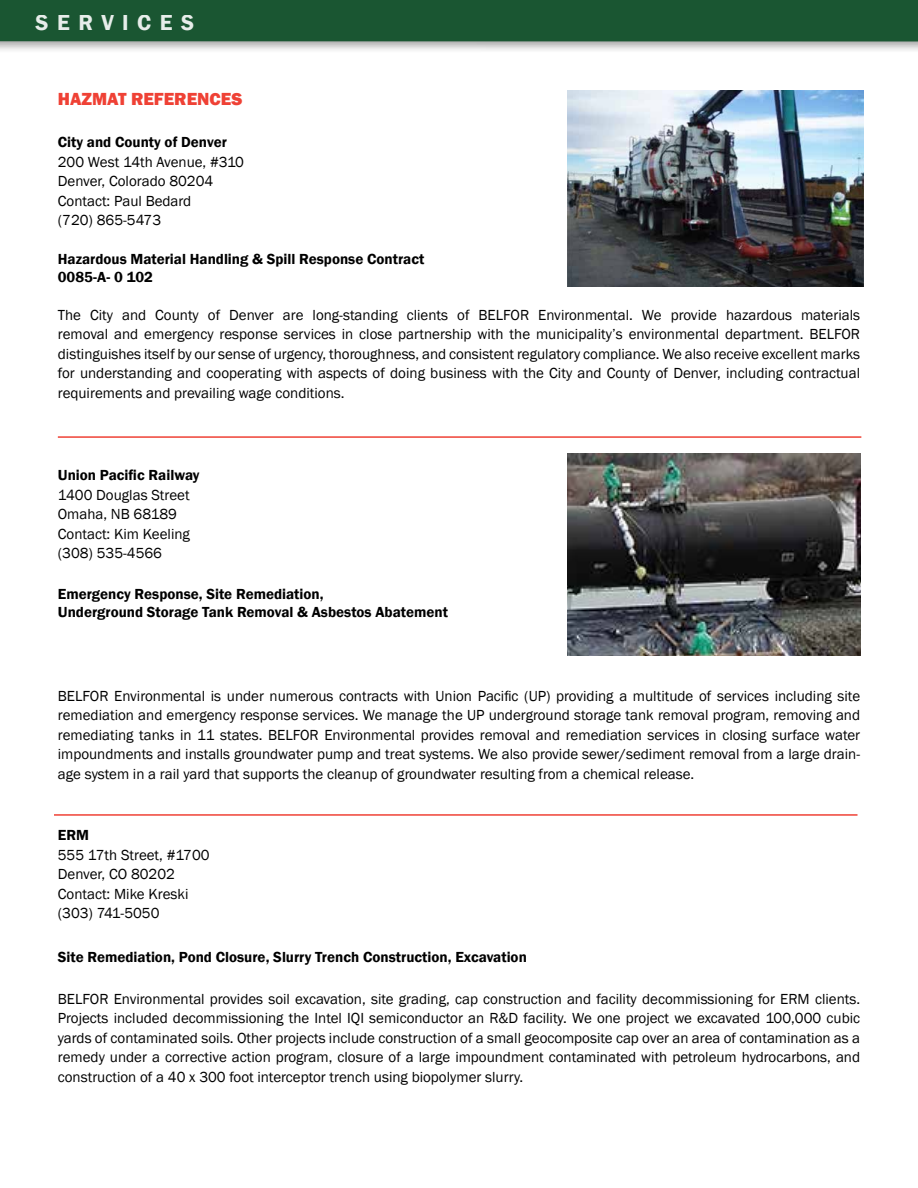
<style>
.page{position:relative;width:918px;height:1188px;background:#fff}
.page>*{position:absolute;margin:0;border:0;box-sizing:border-box;transform-origin:0 0}
.t1{font:600 22.5px "Franklin Gothic";letter-spacing:.375em;color:#fff}
.t2{font:800 18px "Franklin Gothic";color:#ef4135}
.t3{font:15px/19.5px "Franklin Gothic";color:#000}
.t4{font:600 15px/18px "Franklin Gothic";color:#000}
</style>
<div class="page">
<div style="left:0;top:0;width:918px;height:54px;background:#000;opacity:.4"></div>
<div style="left:0;top:0;width:918px;height:41px;background:#1a5632"></div>
<img style="left:568px;top:91px;width:295px;height:196px">
<hr style="left:58px;top:436px;width:803px;height:2px;background:#ef4135">
<img style="left:568px;top:454px;width:292px;height:202px">
<hr style="left:54px;top:814px;width:804px;height:2px;background:#ef4135">
<h1 class="t1" style="left:36px;top:9px;width:160px">SERVICES</h1>
<p class="t2" style="left:58px;top:88px;width:186px">HAZMAT REFERENCES</p>
<p class="t4" style="left:58px;top:134px;width:171px">City and County of Denver</p>
<p class="t3" style="left:58px;top:153px;width:188px">200 West 14th Avenue, #310<br>Denver, Colorado 80204<br>Contact: Paul Bedard<br>(720) 865-5473</p>
<p class="t4" style="left:58px;top:251px;width:368px">Hazardous Material Handling &amp; Spill Response Contract<br>0085-A- 0 102</p>
<p class="t3" style="left:58px;top:306px;width:804px;text-align:justify">The City and County of Denver are long-standing clients of BELFOR Environmental. We provide hazardous materials removal and emergency response services in close partnership with the municipality’s environmental department. BELFOR distinguishes itself by our sense of urgency, thoroughness, and consistent regulatory compliance. We also receive excellent marks for understanding and cooperating with aspects of doing business with the City and County of Denver, including contractual requirements and prevailing wage conditions.</p>
<p class="t4" style="left:58px;top:467px;width:143px">Union Pacific Railway</p>
<p class="t3" style="left:58px;top:486px;width:134px">1400 Douglas Street<br>Omaha, NB 68189<br>Contact: Kim Keeling (308) 535-4566</p>
<p class="t4" style="left:58px;top:585px;width:392px">Emergency Response, Site Remediation,<br>Underground Storage Tank Removal &amp; Asbestos Abatement</p>
<p class="t3" style="left:58px;top:687px;width:804px;text-align:justify">BELFOR Environmental is under numerous contracts with Union Pacific (UP) providing a multitude of services including site remediation and emergency response services. We manage the UP underground storage tank removal program, removing and remediating tanks in 11 states. BELFOR Environmental provides removal and remediation services in closing surface water impoundments and installs groundwater pump and treat systems. We also provide sewer/sediment removal from a large drain&shy;age system in a rail yard that supports the cleanup of groundwater resulting from a chemical release.</p>
<p class="t4" style="left:58px;top:827px;width:33px">ERM</p>
<p class="t3" style="left:58px;top:846px;width:153px">555 17th Street, #1700<br>Denver, CO 80202<br>Contact: Mike Kreski (303) 741-5050</p>
<p class="t4" style="left:58px;top:948px;width:471px">Site Remediation, Pond Closure, Slurry Trench Construction, Excavation</p>
<p class="t3" style="left:58px;top:990px;width:804px;text-align:justify">BELFOR Environmental provides soil excavation, site grading, cap construction and facility decommissioning for ERM clients.<br>Projects included decommissioning the Intel IQI semiconductor an R&amp;D facility. We one project we excavated 100,000 cubic yards of contaminated soils. Other projects include construction of a small geocomposite cap over an area of contamination as a remedy under a corrective action program, closure of a large impoundment contaminated with petroleum hydrocarbons, and construction of a 40 x 300 foot interceptor trench using biopolymer slurry.</p>
</div>
